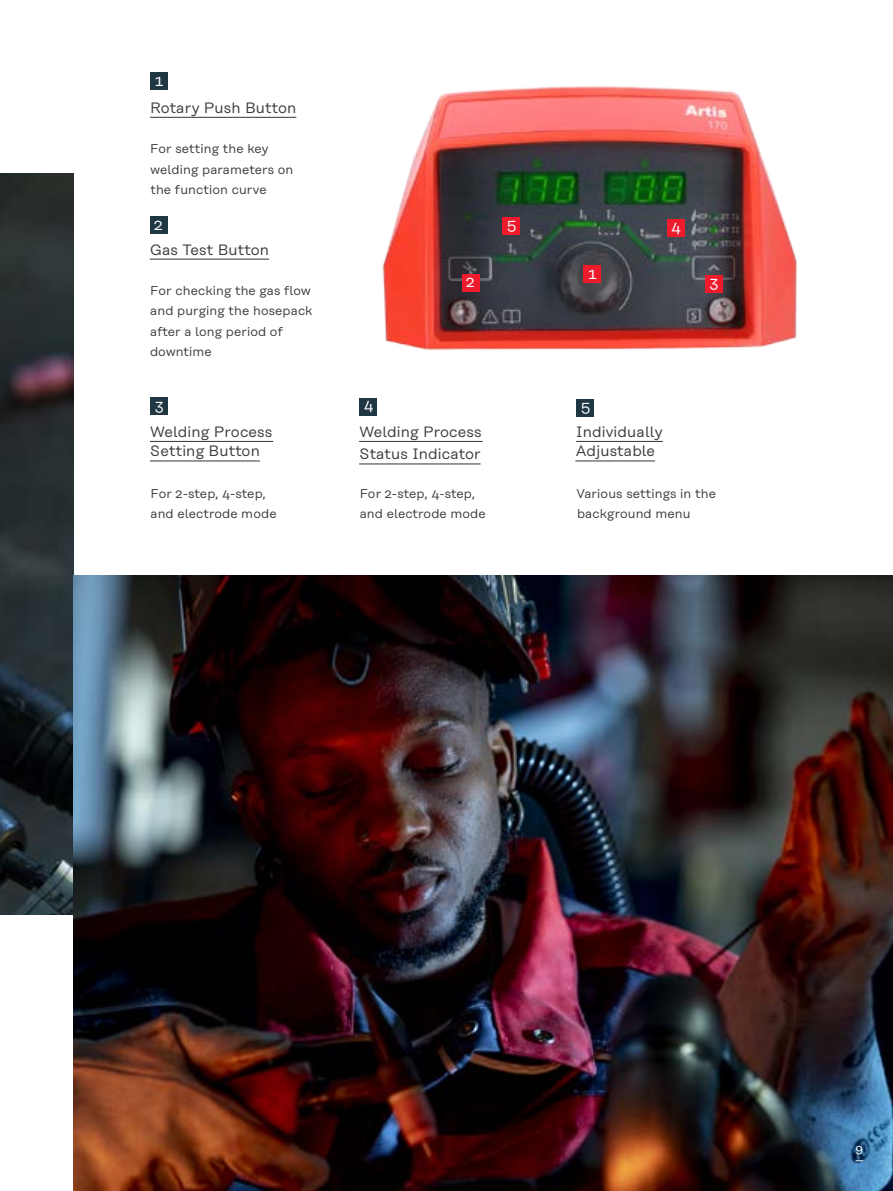
<style>
.page{position:relative;width:893px;height:1191px;background:#fff}
.page>*{position:absolute;margin:0;border:0;box-sizing:border-box;transform-origin:0 0}
.t1{font:15.45px "Rational Text";color:#fff}
.t2{font:15px/19.5px "Rational Text";letter-spacing:.01em;color:#3e3e3f}
.t3{font:12.75px/20.2px "Rational Text";letter-spacing:.01em;color:#3e3e3f}
.t4{font:12px "Rational Text";color:#fff}
</style>
<div class="page">
<img style="left:0;top:174px;width:73px;height:741px">
<img style="left:382px;top:86px;width:415px;height:265px">
<img style="left:73px;top:575px;width:820px;height:616px">
<div style="left:583px;top:265px;width:18px;height:18px;background:#ee1b2d"></div>
<div style="left:462px;top:274px;width:18px;height:18px;background:#ee1b2d"></div>
<div style="left:705px;top:275px;width:18px;height:18px;background:#ee1b2d"></div>
<div style="left:667px;top:219px;width:18px;height:18px;background:#ee1b2d"></div>
<div style="left:502px;top:217px;width:18px;height:18px;background:#ee1b2d"></div>
<hr style="left:150px;top:117px;width:146px;height:1px;background:#3e3e3f">
<hr style="left:150px;top:441px;width:123px;height:1px;background:#3e3e3f">
<hr style="left:150px;top:460px;width:110px;height:1px;background:#3e3e3f">
<hr style="left:150px;top:259px;width:119px;height:1px;background:#3e3e3f">
<div style="left:150px;top:72px;width:18px;height:18px;background:#1f3643"></div>
<div style="left:150px;top:216px;width:18px;height:18px;background:#1f3643"></div>
<div style="left:150px;top:397px;width:18px;height:18px;background:#1f3643"></div>
<hr style="left:359px;top:441px;width:124px;height:1px;background:#3e3e3f">
<hr style="left:359px;top:463px;width:122px;height:1px;background:#3e3e3f">
<hr style="left:576px;top:441px;width:87px;height:1px;background:#3e3e3f">
<hr style="left:575px;top:460px;width:80px;height:1px;background:#3e3e3f">
<div style="left:359px;top:397px;width:18px;height:18px;background:#1f3643"></div>
<div style="left:576px;top:399px;width:18px;height:18px;background:#1f3643"></div>
<p class="t1" style="left:154px;top:72px;width:11px">1</p>
<p class="t2" style="left:150px;top:98px;width:148px">Rotary Push Button</p>
<p class="t3" style="left:150px;top:139px;width:145px">For setting the key welding parameters on the function curve</p>
<p class="t1" style="left:154px;top:216px;width:10px">2</p>
<p class="t2" style="left:150px;top:240px;width:121px">Gas Test Button</p>
<p class="t3" style="left:150px;top:280px;width:164px">For checking the gas flow and purging the hosepack after a long period of downtime</p>
<p class="t1" style="left:155px;top:397px;width:11px">3</p>
<p class="t2" style="left:150px;top:422px;width:124px">Welding Process<br>Setting Button</p>
<p class="t1" style="left:507px;top:216px;width:11px">5</p>
<p class="t1" style="left:671px;top:218px;width:11px">4</p>
<p class="t1" style="left:588px;top:264px;width:11px">1</p>
<p class="t1" style="left:466px;top:273px;width:10px">2</p>
<p class="t1" style="left:709px;top:274px;width:11px">3</p>
<p class="t1" style="left:364px;top:396px;width:11px">4</p>
<p class="t1" style="left:581px;top:397px;width:11px">5</p>
<p class="t2" style="left:359px;top:420px;width:124px;line-height:22.5px">Welding Process<br>Status Indicator</p>
<p class="t2" style="left:575px;top:422px;width:89px">Individually<br>Adjustable</p>
<p class="t3" style="left:150px;top:483px;width:128px">For 2-step, 4-step, and electrode mode</p>
<p class="t3" style="left:360px;top:483px;width:128px">For 2-step, 4-step, and electrode mode</p>
<p class="t3" style="left:576px;top:483px;width:141px">Various settings in the background menu</p>
<p class="t4" style="left:855px;top:1142px;width:9px">9</p>
</div>
